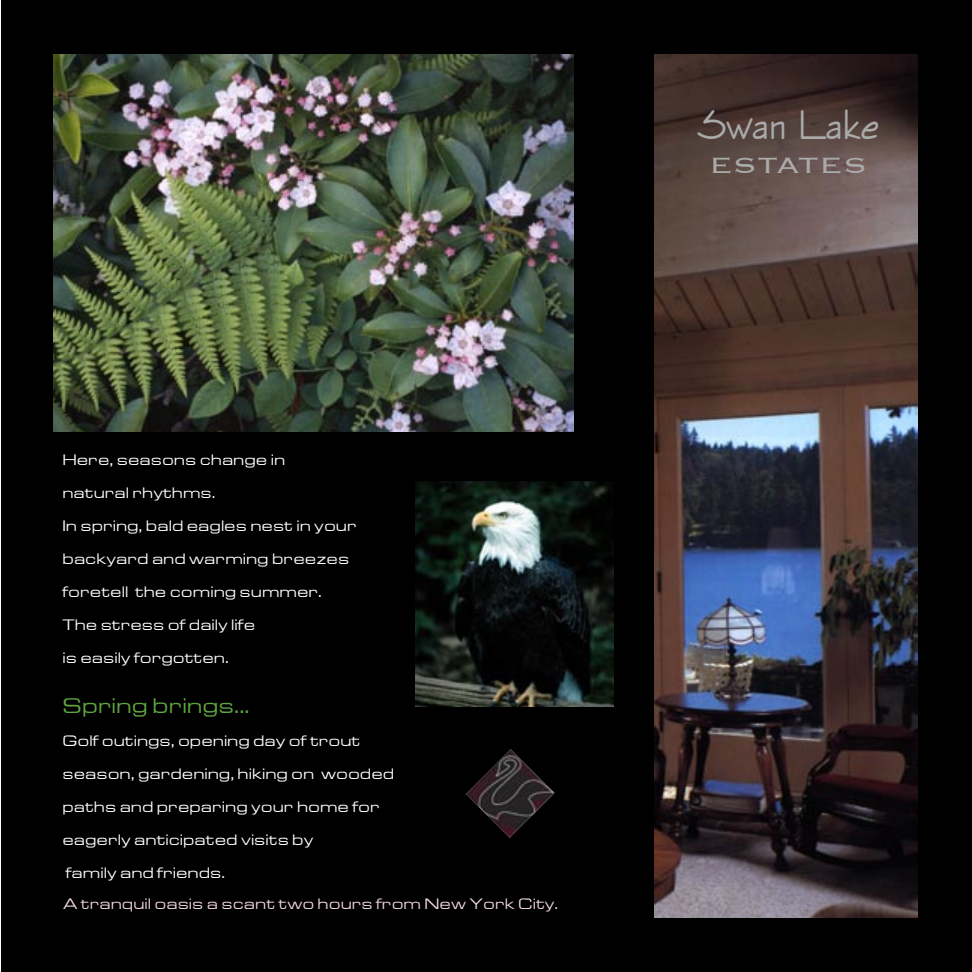
<style>
.page{position:relative;width:972px;height:972px;background:#fff}
.page>*{position:absolute;margin:0;border:0;box-sizing:border-box;transform-origin:0 0}
.t1{font:43.05px "Enviro D";color:#aaa}
.t2{font:300 28.65px "Copperplate";color:#aaa;scale:1.25 1}
.t3{font:21px "Eddmond";color:#5fa841}
.t4{font:15px "Eddmond";color:#fff}
.t5{font:15px "Eddmond";color:#f2d8e2}
</style>
<div class="page">
<div style="left:1px;top:0;width:971px;height:972px;background:#000"></div>
<img style="left:655px;top:54px;width:263px;height:864px">
<img style="left:415px;top:482px;width:198px;height:225px">
<img style="left:466px;top:749px;width:89px;height:89px">
<img style="left:54px;top:54px;width:520px;height:378px">
<p class="t4" style="left:62px;top:450px;width:224px">Here, seasons change in</p>
<p class="t4" style="left:62px;top:483px;width:155px">natural rhythms.</p>
<p class="t4" style="left:62px;top:516px;width:296px">In spring, bald eagles nest in your</p>
<p class="t4" style="left:62px;top:549px;width:288px">backyard and warming breezes</p>
<p class="t4" style="left:62px;top:582px;width:261px">foretell the coming summer.</p>
<p class="t4" style="left:62px;top:615px;width:194px">The stress of daily life</p>
<p class="t4" style="left:62px;top:648px;width:168px">is easily forgotten.</p>
<p class="t3" style="left:62px;top:691px;width:189px">Spring brings...</p>
<p class="t4" style="left:62px;top:730px;width:300px">Golf outings, opening day of trout</p>
<p class="t4" style="left:62px;top:763px;width:333px">season, gardening, hiking on wooded</p>
<p class="t4" style="left:62px;top:796px;width:319px">paths and preparing your home for</p>
<p class="t4" style="left:62px;top:829px;width:253px">eagerly anticipated visits by</p>
<p class="t4" style="left:66px;top:862px;width:161px">family and friends.</p>
<p class="t5" style="left:63px;top:894px;width:497px">A tranquil oasis a scant two hours from New York City.</p>
<p class="t1" style="left:697px;top:102px;width:183px">Swan Lake</p>
<p class="t2" style="left:709px;top:147px;width:128px">ESTATES</p>
</div>
